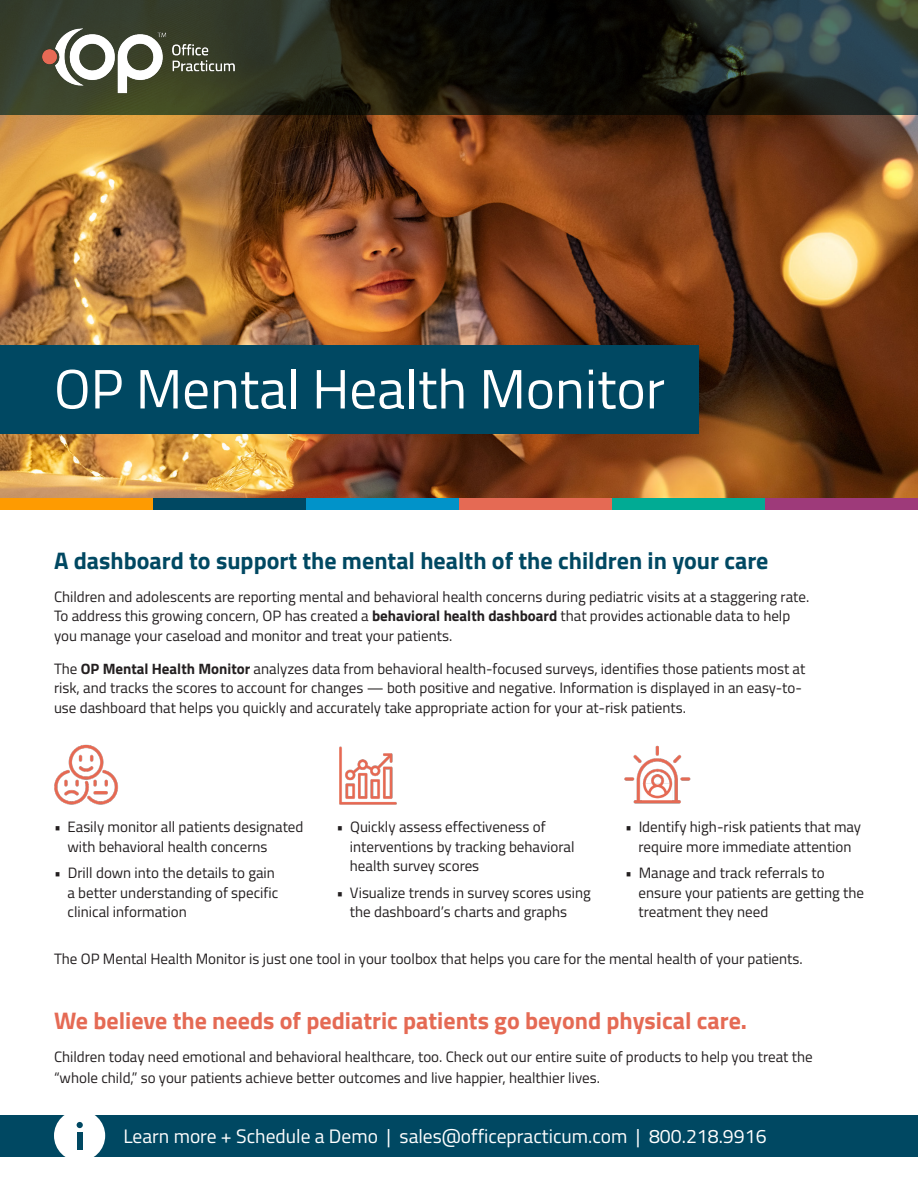
<style>
.page{position:relative;width:918px;height:1188px;background:#fff}
.page>*{position:absolute;margin:0;border:0;box-sizing:border-box;transform-origin:0 0}
.t1{font:55.5px "Titillium Web";color:#fff}
.t2{font:700 24px "Titillium Web";color:#004862}
.t3{font:700 24px "Titillium Web";color:#e56a54}
.t4{font:19.5px "Titillium Web";color:#fff}
.t5{font:15px/19.5px "Titillium Web";color:#231f20}
.s1{font-weight:700}
</style>
<div class="page">
<img style="left:0;top:114px;width:918px;height:385px">
<svg style="left:0;top:0;width:918px;height:114px;background:#20251d"></svg>
<img style="left:40px;top:24px;width:203px;height:70px">
<div style="left:0;top:346px;width:699px;height:88px;background:#004862"></div>
<div style="left:0;top:499px;width:153px;height:11px;background:#fe9b01"></div>
<div style="left:153px;top:499px;width:153px;height:11px;background:#004862"></div>
<div style="left:306px;top:499px;width:153px;height:11px;background:#0193c9"></div>
<div style="left:612px;top:499px;width:153px;height:11px;background:#01ab94"></div>
<div style="left:765px;top:499px;width:153px;height:11px;background:#9e3a7a"></div>
<div style="left:459px;top:499px;width:153px;height:11px;background:#e56a54"></div>
<img style="left:54px;top:744px;width:64px;height:61px">
<img style="left:339px;top:746px;width:58px;height:59px">
<img style="left:624px;top:745px;width:67px;height:59px">
<div style="left:0;top:1115px;width:918px;height:41px;background:#004862"></div>
<div style="left:54px;top:1110px;width:51px;height:51px;background:#fff;border-radius:50%"></div>
<div style="left:77px;top:1132px;width:6px;height:17px;background:#004862"></div>
<svg style="left:77px;top:1122px;width:6px;height:6px"></svg>
<p class="t1" style="left:54px;top:348px;width:612px">OP Mental Health Monitor</p>
<p class="t2" style="left:54px;top:542px;width:716px">A dashboard to support the mental health of the children in your care</p>
<p class="t5" style="left:54px;top:586px;width:757px">Children and adolescents are reporting mental and behavioral health concerns during pediatric visits at a staggering rate.<br>To address this growing concern, OP has created a <span class="s1">behavioral health dashboard</span> that provides actionable data to help you manage your caseload and monitor and treat your patients.</p>
<p class="t5" style="left:54px;top:658px;width:753px">The <span class="s1">OP Mental Health Monitor</span> analyzes data from behavioral health-focused surveys, identifies those patients most at risk, and tracks the scores to account for changes — both positive and negative. Information is displayed in an easy-to&shy;use dashboard that helps you quickly and accurately take appropriate action for your at-risk patients.</p>
<p class="t5" style="left:68px;top:817px;width:237px;text-indent:-14px">• Easily monitor all patients designated with behavioral health concerns</p>
<p class="t5" style="left:68px;top:862px;width:212px;text-indent:-14px">• Drill down into the details to gain a better understanding of specific clinical information</p>
<p class="t5" style="left:350px;top:817px;width:226px;text-indent:-14px">• Quickly assess effectiveness of interventions by tracking behavioral health survey scores</p>
<p class="t5" style="left:350px;top:882px;width:242px;text-indent:-14px">• Visualize trends in survey scores using the dashboard’s charts and graphs</p>
<p class="t5" style="left:625px;top:817px;width:238px;text-align:center">• Identify high-risk patients that may require more immediate attention</p>
<p class="t5" style="left:639px;top:862px;width:227px;text-indent:-14px">• Manage and track referrals to ensure your patients are getting the treatment they need</p>
<p class="t5" style="left:54px;top:949px;width:750px">The OP Mental Health Monitor is just one tool in your toolbox that helps you care for the mental health of your patients.</p>
<p class="t3" style="left:54px;top:1002px;width:695px">We believe the needs of pediatric patients go beyond physical care.</p>
<p class="t5" style="left:54px;top:1045px;width:760px;line-height:21.6px">Children today need emotional and behavioral healthcare, too. Check out our entire suite of products to help you treat the “whole child,” so your patients achieve better outcomes and live happier, healthier lives.</p>
<p class="t4" style="left:123px;top:1122px;width:645px">Learn more + Schedule a Demo | sales@officepracticum.com | 800.218.9916</p>
</div>
